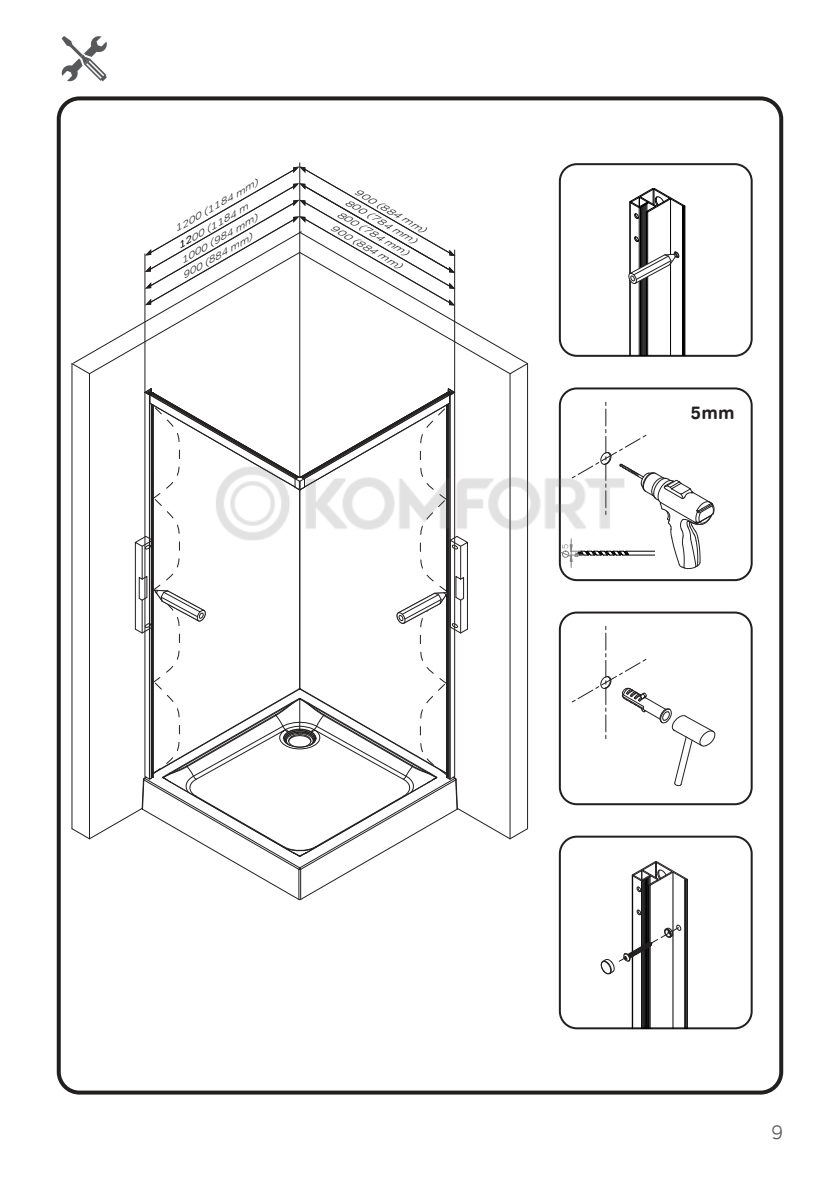
<style>
.page{position:relative;width:840px;height:1191px;background:#fff}
.page>*{position:absolute;margin:0;border:0;box-sizing:border-box;transform-origin:0 0}
.t1{font:300 20px "Tondo Corp";color:#57585a}
.t2{font:700 18px "Tondo Corp";color:#221f1f}
.t3{font:italic 300 9px/16.2px "Tondo Corp";color:#221f1f;scale:1.33 1}
</style>
<div class="page">
<svg style="left:61px;top:36px;width:46px;height:46px"></svg>
<div style="left:558px;top:163px;width:194px;height:194px;border:2px solid #221f1f;border-radius:17px"></div>
<div style="left:558px;top:387px;width:194px;height:194px;border:2px solid #221f1f;border-radius:17px"></div>
<div style="left:558px;top:835px;width:194px;height:194px;border:2px solid #221f1f;border-radius:17px"></div>
<div style="left:558px;top:611px;width:194px;height:194px;border:2px solid #221f1f;border-radius:17px"></div>
<div style="left:57px;top:96px;width:725px;height:998px;border:4px solid #221f1f;border-radius:21px"></div>
<hr style="left:299px;top:163px;width:1px;height:314px;background:#221f1f">
<hr style="left:647px;top:212px;width:1px;height:144px;background:#000">
<hr style="left:669px;top:199px;width:1px;height:157px;background:#000">
<hr style="left:638px;top:208px;width:1px;height:148px;background:#000">
<hr style="left:639px;top:207px;width:1px;height:149px;background:#000">
<hr style="left:629px;top:202px;width:1px;height:154px;background:#000">
<hr style="left:640px;top:207px;width:1px;height:149px;background:#000">
<hr style="left:682px;top:207px;width:1px;height:149px;background:#000">
<hr style="left:681px;top:207px;width:1px;height:149px;background:#000">
<hr style="left:684px;top:206px;width:1px;height:150px;background:#000">
<hr style="left:641px;top:206px;width:1px;height:150px;background:#000">
<hr style="left:642px;top:206px;width:1px;height:150px;background:#000">
<hr style="left:643px;top:205px;width:1px;height:151px;background:#000">
<hr style="left:644px;top:205px;width:1px;height:151px;background:#000">
<hr style="left:645px;top:204px;width:1px;height:152px;background:#000">
<svg style="left:629px;top:188px;width:55px;height:31px"></svg>
<svg style="left:634px;top:236px;width:4px;height:6px"></svg>
<svg style="left:628px;top:251px;width:51px;height:34px"></svg>
<hr style="left:631px;top:875px;width:1px;height:154px;background:#000">
<hr style="left:649px;top:885px;width:1px;height:144px;background:#000">
<hr style="left:648px;top:885px;width:1px;height:144px;background:#000">
<hr style="left:672px;top:872px;width:1px;height:157px;background:#000">
<hr style="left:641px;top:881px;width:1px;height:148px;background:#000">
<hr style="left:642px;top:880px;width:1px;height:149px;background:#000">
<hr style="left:632px;top:875px;width:1px;height:154px;background:#000">
<hr style="left:643px;top:880px;width:1px;height:149px;background:#000">
<hr style="left:685px;top:880px;width:1px;height:149px;background:#000">
<hr style="left:684px;top:880px;width:1px;height:149px;background:#000">
<hr style="left:686px;top:879px;width:1px;height:150px;background:#000">
<hr style="left:644px;top:879px;width:1px;height:150px;background:#000">
<hr style="left:645px;top:878px;width:1px;height:151px;background:#000">
<hr style="left:646px;top:878px;width:1px;height:151px;background:#000">
<hr style="left:647px;top:877px;width:1px;height:152px;background:#000">
<svg style="left:560px;top:402px;width:155px;height:384px"></svg>
<svg style="left:636px;top:909px;width:4px;height:6px"></svg>
<svg style="left:600px;top:924px;width:81px;height:50px"></svg>
<svg style="left:631px;top:861px;width:56px;height:31px"></svg>
<img style="left:528px;top:457px;width:101px;height:92px">
<svg style="left:71px;top:167px;width:457px;height:733px"></svg>
<p class="t3" style="left:165px;top:225px;width:77px;text-indent:6px;rotate:-30deg">1200 (1184 mm)<br>1200 (1184 m</p>
<p class="t3" style="left:359px;top:183px;width:62px;rotate:30deg">900 (884 mm)</p>
<p class="t3" style="left:171px;top:258px;width:72px;line-height:14.2px;text-indent:7px;rotate:-30deg">1000 ( 84 mm)<br>900 (884 mm)</p>
<p class="t3" style="left:349px;top:194px;width:62px;rotate:30deg">800 (784 mm)</p>
<p class="t3" style="left:341px;top:207px;width:62px;line-height:14.8px;rotate:30deg">800 (784 mm)<br>900 (884 mm)</p>
<h2 class="t2" style="left:690px;top:402px;width:46px">5mm</h2>
<h1 class="t1" style="left:770px;top:1120px;width:14px">9</h1>
</div>
